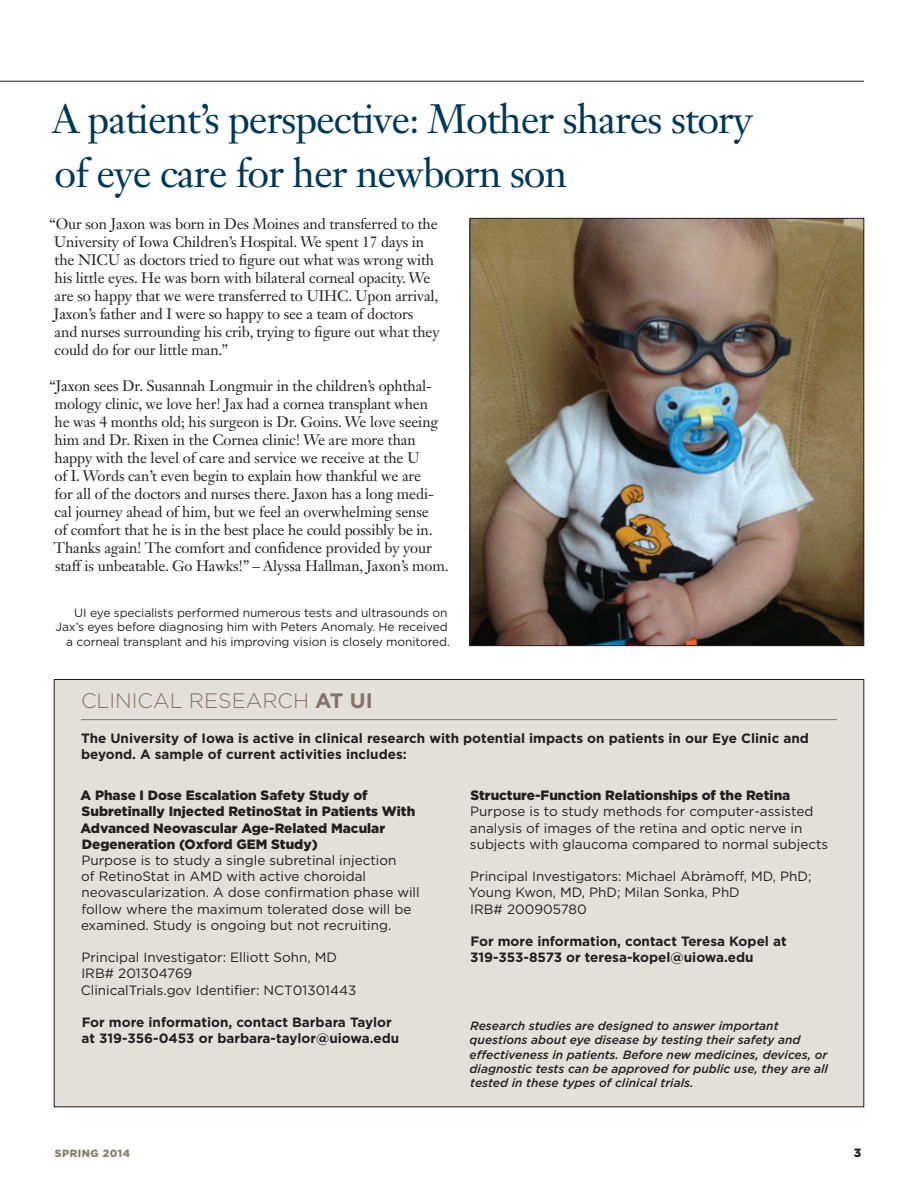
<style>
.page{position:relative;width:918px;height:1188px;background:#fff}
.page>*{position:absolute;margin:0;border:0;box-sizing:border-box;transform-origin:0 0}
.t1{font:40.5px/54px "Janson Text LT Std";letter-spacing:-.025em;color:#003859}
.t2{font:300 21px "Gotham";color:#877269}
.t3{font:15px/18px "Janson Text LT Std";letter-spacing:-.01em;color:#231f20}
.t4{font:13.5px/16.2px "Gotham";color:#231f20}
.t5{font:700 13.5px/16.2px "Gotham";color:#231f20}
.t6{font:900 13.5px/16.2px "Gotham";color:#231f20}
.t7{font:italic 500 12px/14.4px "Gotham";color:#231f20}
.t8{font:12px/14.4px "Gotham";letter-spacing:-.01em;color:#231f20;text-align:right}
.t9{font:900 12px "Gotham";color:#231f20}
.t10{font:900 10.5px "Gotham";letter-spacing:.05em;color:#887f6f}
.s1{font-weight:700}
</style>
<div class="page">
<hr style="left:0;top:81px;width:864px;height:1px;background:#231f20">
<div style="left:54px;top:680px;width:810px;height:427px;background:#e3e0db"></div>
<hr style="left:81px;top:719px;width:756px;height:1px;background:#877269">
<img style="left:472px;top:220px;width:390px;height:424px">
<h1 class="t1" style="left:52px;top:92px;width:702px">A patient’s perspective: Mother shares story of eye care for her newborn son</h1>
<p class="t3" style="left:49px;top:215px;width:392px">“Our son Jaxon was born in Des Moines and transferred to the University of Iowa Children’s Hospital. We spent 17 days in the NICU as doctors tried to figure out what was wrong with his little eyes. He was born with bilateral corneal opacity. We are so happy that we were transferred to UIHC. Upon arrival, Jaxon’s father and I were so happy to see a team of doctors<br>and nurses surrounding his crib, trying to figure out what they could do for our little man.”</p>
<p class="t3" style="left:49px;top:377px;width:401px">“Jaxon sees Dr. Susannah Longmuir in the children’s ophthal&shy;mology clinic, we love her! Jax had a cornea transplant when<br>he was 4 months old; his surgeon is Dr. Goins. We love seeing him and Dr. Rixen in the Cornea clinic! We are more than happy with the level of care and service we receive at the U<br>of I. Words can’t even begin to explain how thankful we are<br>for all of the doctors and nurses there. Jaxon has a long medi&shy;cal journey ahead of him, but we feel an overwhelming sense<br>of comfort that he is in the best place he could possibly be in.<br>Thanks again! The comfort and confidence provided by your staff is unbeatable. Go Hawks!” – Alyssa Hallman, Jaxon’s mom.</p>
<p class="t8" style="left:56px;top:605px;width:396px">UI eye specialists performed numerous tests and ultrasounds on<br>Jax’s eyes before diagnosing him with Peters Anomaly. He received a corneal transplant and his improving vision is closely monitored.</p>
<h2 class="t2" style="left:81px;top:687px;width:280px">CLINICAL RESEARCH <span class="s1">at UI</span></h2>
<p class="t5" style="left:81px;top:730px;width:729px">The University of Iowa is active in clinical research with potential impacts on patients in our Eye Clinic and beyond. A sample of current activities includes:</p>
<p class="t6" style="left:470px;top:787px;width:321px">Structure-Function Relationships of the Retina</p>
<p class="t4" style="left:470px;top:803px;width:360px">Purpose is to study methods for computer-assisted analysis of images of the retina and optic nerve in subjects with glaucoma compared to normal subjects</p>
<p class="t4" style="left:469px;top:868px;width:344px">Principal I nvestigators: M ichael Abràmoff, MD, PhD;<br>Young Kwon, MD, PhD; M ilan Sonka, PhD<br>IRB# 200905780</p>
<p class="t5" style="left:470px;top:933px;width:318px">For more information, contact Teresa Kopel at<br>319-353-8573 or teresa-kopel@uiowa.edu</p>
<p class="t6" style="left:81px;top:787px;width:336px">A Phase I Dose Escalation Safety Study of Subretinally Injected RetinoStat in Patients With Advanced Neovascular Age-Related Macular Degeneration (Oxford GEM Study)</p>
<p class="t4" style="left:81px;top:852px;width:340px">Purpose is to study a single subretinal injection<br>of RetinoStat in AMD with active choroidal neovascularization. A dose confirmation phase will follow where the maximum tolerated dose will be examined. Study is ongoing but not recruiting.</p>
<p class="t4" style="left:81px;top:949px;width:277px">Principal I nvestigator: Elliott Sohn, MD<br>IR B# 201304769<br>ClinicalTrials.gov Identifier: NCT01301443</p>
<p class="t5" style="left:81px;top:1014px;width:319px">For more information, contact Barbara Taylor at 319-356-0453 or barbara-taylor@uiowa.edu</p>
<p class="t7" style="left:470px;top:1018px;width:360px">Research studies are designed to answer important questions about eye disease by testing their safety and effectiveness in patients. Before new medicines, devices, or diagnostic tests can be approved for public use, they are all tested in these types of clinical trials.</p>
<p class="t10" style="left:55px;top:1146px;width:77px">Spring 2014</p>
<p class="t9" style="left:854px;top:1145px;width:9px">3</p>
</div>
